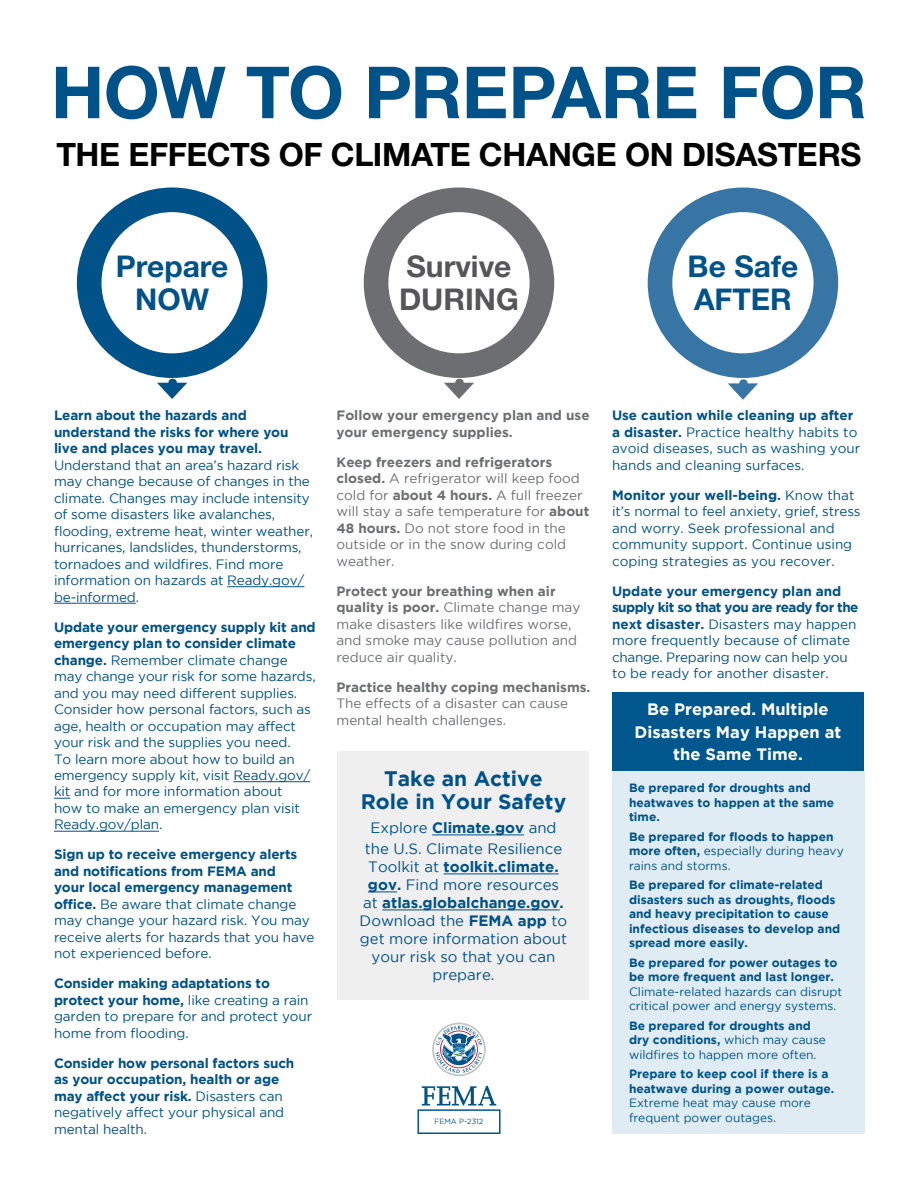
<style>
.page{position:relative;width:918px;height:1188px;background:#fff}
.page>*{position:absolute;margin:0;border:0;box-sizing:border-box;transform-origin:0 0}
.t1{font:700 72px "Helvetica Neue";letter-spacing:-.01em;color:#005288}
.t2{font:700 32.25px "Helvetica Neue";letter-spacing:-.01em;color:#000}
.t3{font:700 30px/33px "Helvetica Neue";color:#005288;text-align:center}
.t4{font:700 30px/33px "Helvetica Neue";color:#565659}
.t5{font:700 21px/22.5px "Gotham";color:#005288;text-align:center}
.t6{font:700 16.5px/22.5px "Gotham";color:#fff;text-align:center}
.t7{font:15px/18px "Gotham";color:#005288;text-align:center}
.BT_Blue{font:13.5px/16.5px "Gotham";letter-spacing:-.01em;color:#005288}
.BT_Gray{font:13.5px/16.5px "Gotham";color:#6d6e71}
.BT_Blue-2{font:700 13.5px/16.5px "Gotham";letter-spacing:-.01em;color:#005288}
.BT_Gray-2{font:700 13.5px/16.5px "Gotham";color:#6d6e71}
.t8{font:700 12px/14.4px "Gotham";color:#005388}
.t9{font:12px/14.4px "Gotham";color:#005388}
.t10{font:7.5px "Gotham";color:#00578e}
.s1{font-weight:700}
.s2{font-weight:400}
</style>
<div class="page">
<div style="left:612px;top:771px;width:252px;height:363px;background:#dfecf3"></div>
<div style="left:77px;top:187px;width:190px;height:191px;background:#005288;border-radius:50%"></div>
<div style="left:102px;top:212px;width:141px;height:141px;background:#fff;border-radius:50%"></div>
<svg style="left:157px;top:379px;width:30px;height:20px"></svg>
<hr style="left:227px;top:586px;width:77px;height:1px;background:#005288">
<hr style="left:54px;top:603px;width:82px;height:1px;background:#005288">
<hr style="left:233px;top:781px;width:77px;height:1px;background:#005288">
<svg style="left:54px;top:798px;width:16px;height:1px"></svg>
<hr style="left:54px;top:831px;width:105px;height:1px;background:#005288">
<div style="left:364px;top:187px;width:190px;height:191px;background:#6d6e71;border-radius:50%"></div>
<div style="left:388px;top:212px;width:142px;height:141px;background:#fff;border-radius:50%"></div>
<svg style="left:444px;top:379px;width:30px;height:20px"></svg>
<svg style="left:728px;top:379px;width:30px;height:21px"></svg>
<div style="left:648px;top:187px;width:190px;height:191px;background:#3775a5;border-radius:50%"></div>
<div style="left:672px;top:212px;width:142px;height:141px;background:#fff;border-radius:50%"></div>
<div style="left:612px;top:693px;width:252px;height:78px;background:#00578e"></div>
<div style="left:338px;top:751px;width:252px;height:249px;background:#efeff0"></div>
<hr style="left:432px;top:835px;width:92px;height:1px;background:#005288">
<hr style="left:444px;top:874px;width:115px;height:1px;background:#005288">
<svg style="left:368px;top:892px;width:29px;height:1px"></svg>
<hr style="left:382px;top:910px;width:178px;height:1px;background:#005288">
<svg style="left:422px;top:1086px;width:74px;height:20px"></svg>
<svg style="left:432px;top:1023px;width:54px;height:53px"></svg>
<div style="left:417px;top:1109px;width:84px;height:25px;background:#fff;border:2px solid #00578e"></div>
<h2 class="t1" style="left:51px;top:36px;width:818px">HOW TO PREPARE FOR</h2>
<h2 class="t2" style="left:56px;top:129px;width:807px">THE EFFECTS OF CLIMATE CHANGE ON DISASTERS</h2>
<p class="t3" style="left:116px;top:251px;width:114px">Prepare<br>NOW</p>
<p class="t4" style="left:399px;top:251px;width:121px">Survive<br>DURING</p>
<p class="t3" style="left:688px;top:251px;width:112px;text-align:left">Be Safe<br>AFTER</p>
<p class="BT_Blue" style="left:54px;top:407px;width:261px"><span class="s1">Learn about the hazards and understand the risks for where you live and places you may travel.<br></span>Understand that an area’s hazard risk may change because of changes in the climate. Changes may include intensity of some disasters like avalanches, flooding, extreme heat, winter weather, hurricanes, landslides, thunderstorms, tornadoes and wildfires. Find more information on hazards at Ready.gov/ be-informed.</p>
<p class="BT_Blue" style="left:54px;top:618px;width:263px"><span class="s1">Update your emergency supply kit and emergency plan to consider climate change.</span> Remember climate change may change your risk for some hazards, and you may need different supplies.<br>Consider how personal factors, such as age, health or occupation may affect your risk and the supplies you need.<br>To learn more about how to build an emergency supply kit, visit Ready.gov/ kit and for more information about<br>how to make an emergency plan visit Ready.gov/plan.</p>
<p class="BT_Blue" style="left:54px;top:846px;width:262px"><span class="s1">Sign up to receive emergency alerts and notifications from FEMA and<br>your local emergency management office.</span> Be aware that climate change may change your hazard risk. You may receive alerts for hazards that you have not experienced before.</p>
<p class="BT_Blue" style="left:54px;top:975px;width:260px"><span class="s1">Consider making adaptations to protect your home,</span> like creating a rain garden to prepare for and protect your home from flooding.</p>
<p class="BT_Blue-2" style="left:54px;top:1055px;width:242px">Consider how personal factors such as your occupation, health or age may affect your risk. <span class="s2">Disasters can negatively affect your physical and mental health.</span></p>
<p class="BT_Gray-2" style="left:336px;top:407px;width:255px">Follow your emergency plan and use your emergency supplies.</p>
<p class="BT_Gray" style="left:336px;top:453px;width:254px"><span class="s1">Keep freezers and refrigerators closed.</span> A refrigerator will keep food cold for <span class="s1">about 4 hours.</span> A full freezer will stay a safe temperature for <span class="s1">about<br>48 hours.</span> Do not store food in the outside or in the snow during cold weather.</p>
<p class="BT_Gray" style="left:336px;top:582px;width:245px"><span class="s1">Protect your breathing when air quality is poor.</span> Climate change may make disasters like wildfires worse, and smoke may cause pollution and reduce air quality.</p>
<p class="BT_Gray" style="left:336px;top:678px;width:256px"><span class="s1">Practice healthy coping mechanisms.<br></span>The effects of a disaster can cause mental health challenges.</p>
<p class="t5" style="left:361px;top:767px;width:207px">Take an Active<br>Role in Your Safety</p>
<p class="t7" style="left:365px;top:817px;width:199px;line-height:21px">Explore <span class="s1">Climate.gov</span> and the U.S. Climate Resilience</p>
<p class="t7" style="left:360px;top:858px;width:209px">Toolkit at <span class="s1">toolkit.climate. gov.</span> Find more resources at <span class="s1">atlas.globalchange.gov.<br></span>Download the <span class="s1">FEMA app</span> to get more information about your risk so that you can prepare.</p>
<p class="t10" style="left:435px;top:1118px;width:50px">FEMA P-2312</p>
<p class="BT_Blue" style="left:612px;top:407px;width:250px"><span class="s1">Use caution while cleaning up after a disaster.</span> Practice healthy habits to avoid diseases, such as washing your hands and cleaning surfaces.</p>
<p class="BT_Blue" style="left:612px;top:486px;width:250px"><span class="s1">Monitor your well-being.</span> Know that it’s normal to feel anxiety, grief, stress and worry. Seek professional and community support. Continue using coping strategies as you recover.</p>
<p class="BT_Blue" style="left:612px;top:582px;width:248px"><span class="s1">Update your emergency plan and supply kit so that you are ready for the next disaster.</span> Disasters may happen more frequently because of climate change. Preparing now can help you to be ready for another disaster.</p>
<p class="t6" style="left:635px;top:698px;width:208px">Be Prepared. Multiple<br>Disasters May Happen at the Same Time.</p>
<p class="t8" style="left:629px;top:781px;width:207px">Be prepared for droughts and heatwaves to happen at the same time.</p>
<p class="t8" style="left:629px;top:829px;width:216px">Be prepared for floods to happen more often, <span class="s2">especially during heavy rains and storms.</span></p>
<p class="t8" style="left:629px;top:878px;width:213px">Be prepared for climate-related disasters such as droughts, floods and heavy precipitation to cause infectious diseases to develop and spread more easily.</p>
<p class="t9" style="left:629px;top:955px;width:215px"><span class="s1">Be prepared for power outages to be more frequent and last longer.<br></span>Climate-related hazards can disrupt critical power and energy systems.</p>
<p class="t9" style="left:629px;top:1018px;width:199px"><span class="s1">Be prepared for droughts and dry conditions,</span> which may cause wildfires to happen more often.</p>
<p class="t8" style="left:629px;top:1067px;width:207px">Prepare to keep cool if there is a heatwave during a power outage.<br><span class="s2">Extreme heat may cause more frequent power outages.</span></p>
</div>
